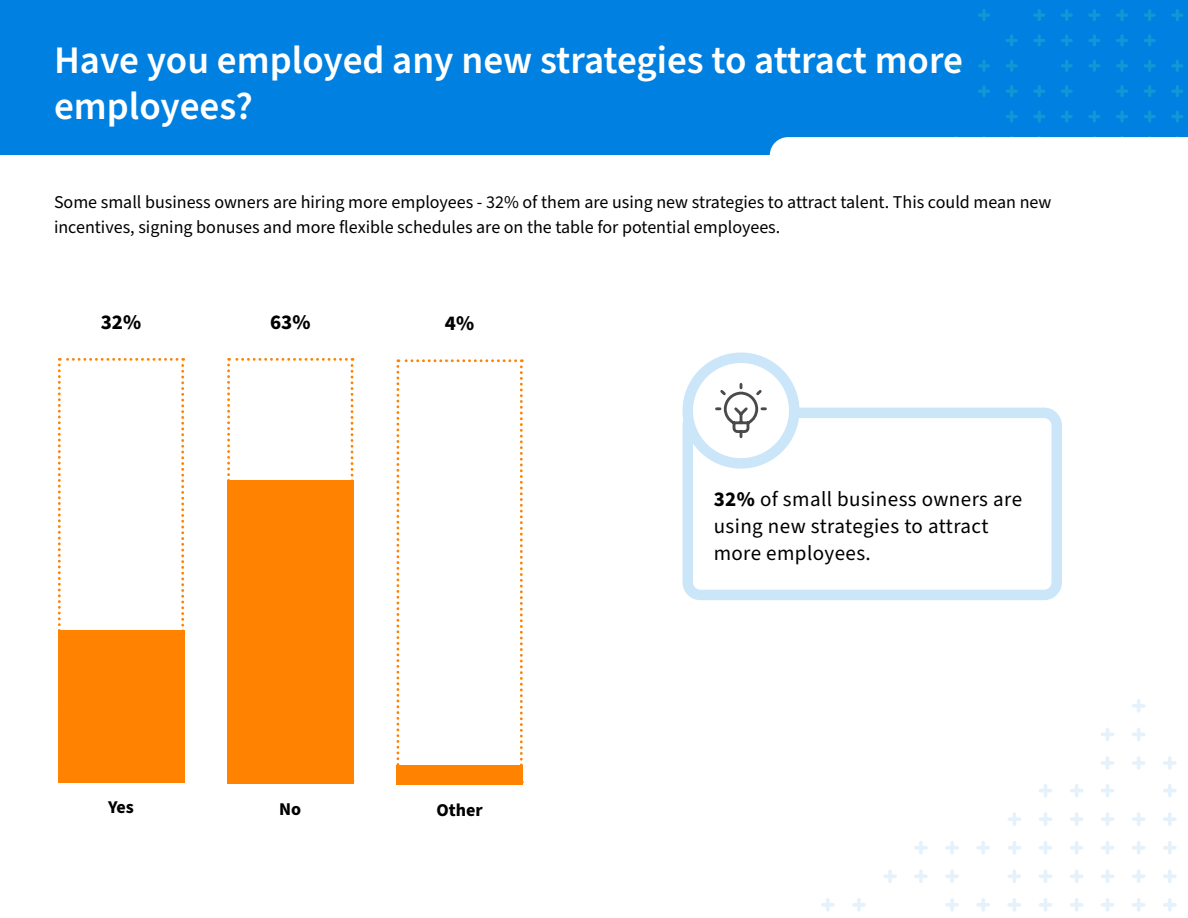
<style>
.page{position:relative;width:1188px;height:918px;background:#fff}
.page>*{position:absolute;margin:0;border:0;box-sizing:border-box;transform-origin:0 0}
.heading_3{font:600 39px/46.5px "Source Sans Pro";color:#fff}
.Intro_para{font:21px/27px "Source Sans Pro";letter-spacing:.02em;color:#000}
.Chart_number{font:700 21px "Source Sans Pro";color:#000}
.Body{font:18px/25.5px "Source Sans Pro";color:#000}
.Body-2{font:700 18px "Source Sans Pro";color:#000}
.s1{font-weight:700}
</style>
<div class="page">
<div style="left:0;top:0;width:1188px;height:155px;background:#0080e0"></div>
<svg style="left:1171px;top:85px;width:12px;height:12px"></svg>
<svg style="left:1144px;top:85px;width:12px;height:12px"></svg>
<svg style="left:1116px;top:85px;width:12px;height:12px"></svg>
<svg style="left:1061px;top:85px;width:12px;height:12px"></svg>
<svg style="left:1171px;top:110px;width:12px;height:13px"></svg>
<svg style="left:1144px;top:110px;width:12px;height:13px"></svg>
<svg style="left:1116px;top:111px;width:12px;height:12px"></svg>
<svg style="left:1088px;top:110px;width:12px;height:13px"></svg>
<svg style="left:1061px;top:110px;width:12px;height:13px"></svg>
<svg style="left:1033px;top:85px;width:12px;height:12px"></svg>
<svg style="left:1006px;top:85px;width:12px;height:12px"></svg>
<svg style="left:978px;top:85px;width:12px;height:12px"></svg>
<svg style="left:1033px;top:110px;width:12px;height:13px"></svg>
<svg style="left:1006px;top:110px;width:12px;height:13px"></svg>
<svg style="left:1171px;top:9px;width:12px;height:12px"></svg>
<svg style="left:1144px;top:9px;width:12px;height:12px"></svg>
<svg style="left:1116px;top:9px;width:12px;height:12px"></svg>
<svg style="left:1088px;top:9px;width:12px;height:12px"></svg>
<svg style="left:1061px;top:9px;width:12px;height:12px"></svg>
<svg style="left:1144px;top:34px;width:12px;height:13px"></svg>
<svg style="left:1116px;top:34px;width:12px;height:12px"></svg>
<svg style="left:1088px;top:34px;width:12px;height:13px"></svg>
<svg style="left:1061px;top:34px;width:12px;height:13px"></svg>
<svg style="left:1171px;top:60px;width:12px;height:12px"></svg>
<svg style="left:1144px;top:60px;width:12px;height:12px"></svg>
<svg style="left:1116px;top:60px;width:12px;height:12px"></svg>
<svg style="left:1088px;top:60px;width:12px;height:12px"></svg>
<svg style="left:1061px;top:60px;width:12px;height:12px"></svg>
<svg style="left:1033px;top:9px;width:12px;height:12px"></svg>
<svg style="left:978px;top:9px;width:12px;height:12px"></svg>
<svg style="left:1033px;top:34px;width:12px;height:13px"></svg>
<svg style="left:1006px;top:34px;width:12px;height:13px"></svg>
<svg style="left:1006px;top:60px;width:12px;height:12px"></svg>
<svg style="left:978px;top:60px;width:12px;height:12px"></svg>
<svg style="left:950px;top:60px;width:12px;height:12px"></svg>
<svg style="left:770px;top:136px;width:418px;height:19px;background:#edf6fc"></svg>
<svg style="left:1163px;top:898px;width:14px;height:14px"></svg>
<svg style="left:1132px;top:898px;width:14px;height:14px"></svg>
<svg style="left:1101px;top:898px;width:13px;height:14px"></svg>
<svg style="left:1163px;top:869px;width:14px;height:14px"></svg>
<svg style="left:1132px;top:869px;width:14px;height:14px"></svg>
<svg style="left:1101px;top:869px;width:13px;height:14px"></svg>
<svg style="left:1070px;top:898px;width:14px;height:14px"></svg>
<svg style="left:1039px;top:898px;width:13px;height:14px"></svg>
<svg style="left:1007px;top:898px;width:14px;height:14px"></svg>
<svg style="left:976px;top:898px;width:14px;height:14px"></svg>
<svg style="left:1070px;top:869px;width:14px;height:14px"></svg>
<svg style="left:1039px;top:869px;width:13px;height:14px"></svg>
<svg style="left:1007px;top:869px;width:14px;height:14px"></svg>
<svg style="left:1163px;top:841px;width:14px;height:14px"></svg>
<svg style="left:1132px;top:841px;width:14px;height:14px"></svg>
<svg style="left:1101px;top:841px;width:13px;height:14px"></svg>
<svg style="left:1163px;top:812px;width:14px;height:14px"></svg>
<svg style="left:1132px;top:812px;width:14px;height:14px"></svg>
<svg style="left:1101px;top:812px;width:13px;height:14px"></svg>
<svg style="left:1163px;top:784px;width:14px;height:14px"></svg>
<svg style="left:1101px;top:784px;width:13px;height:14px"></svg>
<svg style="left:1070px;top:841px;width:14px;height:14px"></svg>
<svg style="left:1039px;top:841px;width:13px;height:14px"></svg>
<svg style="left:1007px;top:841px;width:14px;height:14px"></svg>
<svg style="left:976px;top:841px;width:14px;height:14px"></svg>
<svg style="left:1070px;top:812px;width:14px;height:14px"></svg>
<svg style="left:1039px;top:812px;width:13px;height:14px"></svg>
<svg style="left:1007px;top:812px;width:14px;height:14px"></svg>
<svg style="left:1070px;top:784px;width:14px;height:14px"></svg>
<svg style="left:1039px;top:784px;width:13px;height:14px"></svg>
<svg style="left:1163px;top:756px;width:14px;height:14px"></svg>
<svg style="left:1132px;top:756px;width:14px;height:14px"></svg>
<svg style="left:1101px;top:756px;width:13px;height:14px"></svg>
<svg style="left:1132px;top:728px;width:14px;height:13px"></svg>
<svg style="left:1101px;top:728px;width:13px;height:13px"></svg>
<svg style="left:1132px;top:699px;width:14px;height:14px"></svg>
<svg style="left:945px;top:898px;width:14px;height:14px"></svg>
<svg style="left:945px;top:869px;width:14px;height:14px"></svg>
<svg style="left:914px;top:869px;width:14px;height:14px"></svg>
<svg style="left:852px;top:898px;width:14px;height:14px"></svg>
<svg style="left:821px;top:898px;width:14px;height:14px"></svg>
<svg style="left:883px;top:869px;width:14px;height:14px"></svg>
<svg style="left:945px;top:841px;width:14px;height:14px"></svg>
<svg style="left:914px;top:841px;width:14px;height:14px"></svg>
<svg style="left:58px;top:358px;width:126px;height:272px"></svg>
<div style="left:58px;top:630px;width:126px;height:153px;background:#ff8200"></div>
<svg style="left:227px;top:358px;width:126px;height:122px"></svg>
<div style="left:227px;top:480px;width:126px;height:303px;background:#ff8200"></div>
<svg style="left:397px;top:359px;width:126px;height:406px"></svg>
<div style="left:397px;top:765px;width:126px;height:19px;background:#ff8200"></div>
<div style="left:682px;top:408px;width:380px;height:192px;border:10px solid #cce6f9;border-radius:13px"></div>
<svg style="left:688px;top:358px;width:106px;height:105px"></svg>
<div style="left:682px;top:353px;width:118px;height:116px;border:10px solid #cce6f9;border-radius:50%"></div>
<svg style="left:714px;top:381px;width:54px;height:59px"></svg>
<p class="heading_3" style="left:54px;top:38px;width:911px">Have you employed any new strategies to attract more employees?</p>
<p class="Body" style="left:54px;top:190px;width:999px">Some small business owners are hiring more employees - 32% of them are using new strategies to attract talent. This could mean new incentives, signing bonuses and more flexible schedules are on the table for potential employees.</p>
<p class="Chart_number" style="left:101px;top:308px;width:42px">32%</p>
<p class="Chart_number" style="left:270px;top:308px;width:42px">63%</p>
<p class="Chart_number" style="left:445px;top:309px;width:31px">4%</p>
<p class="Body-2" style="left:108px;top:795px;width:27px">Yes</p>
<p class="Body-2" style="left:279px;top:796px;width:24px">No</p>
<p class="Body-2" style="left:436px;top:798px;width:48px">Other</p>
<p class="Intro_para" style="left:714px;top:486px;width:310px"><span class="s1">32%</span> of small business owners are using new strategies to attract more employees.</p>
</div>
